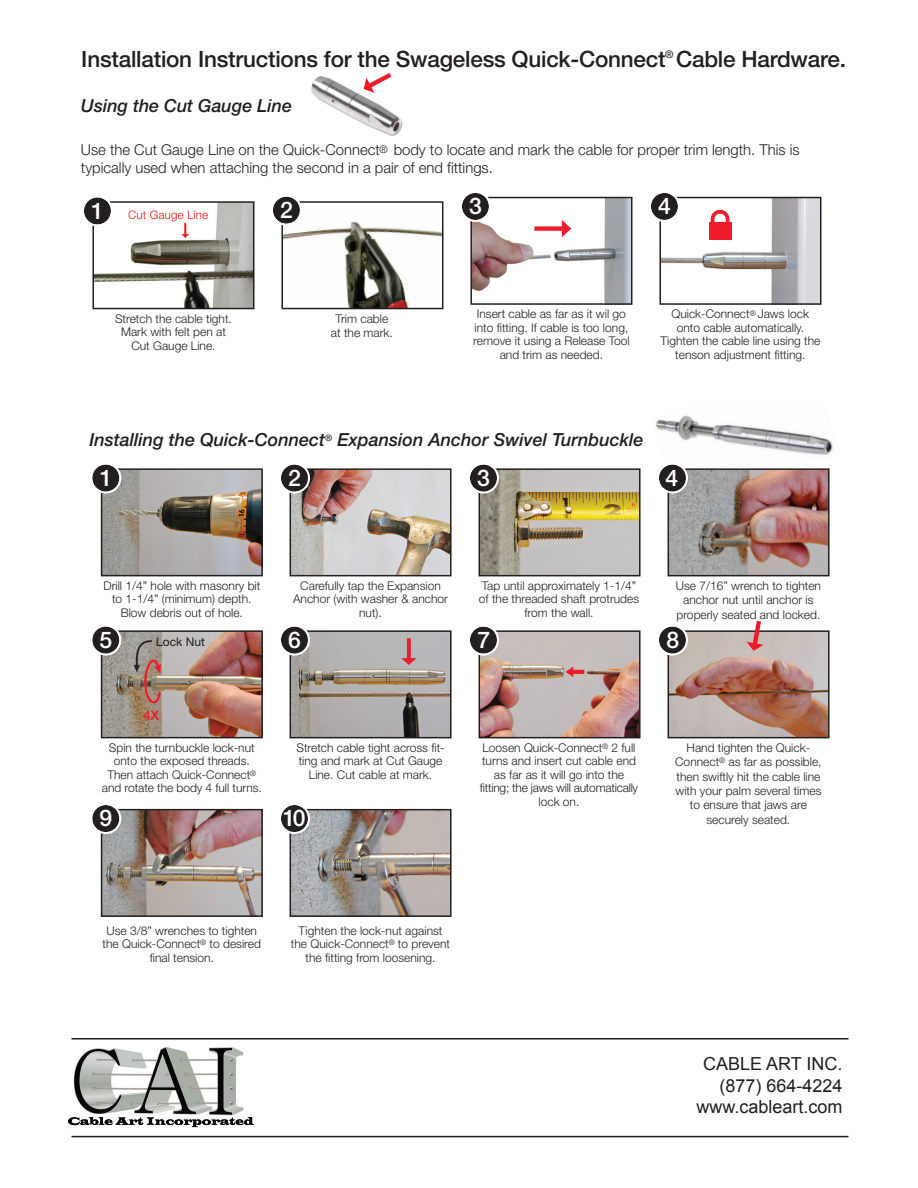
<style>
.page{position:relative;width:918px;height:1188px;background:#fff}
.page>*{position:absolute;margin:0;border:0;box-sizing:border-box;transform-origin:0 0}
.t1{font:500 22.95px "Helvetica Neue";color:#fff}
.t2{font:500 22.5px "Helvetica Neue";letter-spacing:-.01em;color:#231f20}
.t3{font:italic 500 18px "Helvetica Neue";color:#231f20}
.t4{font:18px/21.6px "Arial";color:#231f20;text-align:right}
.t5{font:300 15px/18px "Helvetica Neue";color:#231f20}
.t6{font:500 13.5px "Helvetica Neue";color:#ee1b2d}
.t7{font:300 12px/13.5px "Helvetica Neue";color:#231f20;text-align:center}
.t8{font:12px "Helvetica Neue";color:#231f20}
</style>
<div class="page">
<img style="left:95px;top:204px;width:156px;height:102px">
<div style="left:92px;top:201px;width:162px;height:108px;border:2px solid #231f20"></div>
<svg style="left:84px;top:197px;width:29px;height:29px"></svg>
<img style="left:284px;top:221px;width:156px;height:85px">
<div style="left:281px;top:201px;width:162px;height:108px;border:2px solid #231f20"></div>
<svg style="left:273px;top:196px;width:29px;height:30px"></svg>
<img style="left:473px;top:200px;width:156px;height:102px">
<div style="left:470px;top:197px;width:162px;height:108px;border:2px solid #231f20"></div>
<svg style="left:462px;top:193px;width:29px;height:29px"></svg>
<img style="left:662px;top:200px;width:156px;height:102px">
<div style="left:659px;top:197px;width:162px;height:108px;border:2px solid #231f20"></div>
<svg style="left:651px;top:193px;width:29px;height:29px"></svg>
<img style="left:311px;top:76px;width:92px;height:60px">
<svg style="left:534px;top:220px;width:37px;height:17px"></svg>
<svg style="left:364px;top:73px;width:27px;height:20px"></svg>
<div style="left:709px;top:222px;width:22px;height:18px;background:#ee1b2d"></div>
<svg style="left:710px;top:208px;width:21px;height:14px"></svg>
<img style="left:656px;top:415px;width:177px;height:41px">
<img style="left:104px;top:471px;width:156px;height:102px">
<div style="left:101px;top:468px;width:162px;height:108px;border:2px solid #231f20"></div>
<svg style="left:92px;top:464px;width:29px;height:30px"></svg>
<img style="left:293px;top:471px;width:156px;height:102px">
<div style="left:290px;top:468px;width:162px;height:108px;border:2px solid #231f20"></div>
<svg style="left:281px;top:464px;width:29px;height:30px"></svg>
<img style="left:482px;top:471px;width:156px;height:102px">
<div style="left:479px;top:468px;width:162px;height:108px;border:2px solid #231f20"></div>
<svg style="left:470px;top:464px;width:29px;height:30px"></svg>
<img style="left:671px;top:471px;width:156px;height:102px">
<div style="left:668px;top:468px;width:162px;height:108px;border:2px solid #231f20"></div>
<svg style="left:659px;top:464px;width:29px;height:30px"></svg>
<img style="left:104px;top:633px;width:156px;height:102px">
<div style="left:101px;top:630px;width:162px;height:108px;border:2px solid #231f20"></div>
<svg style="left:92px;top:626px;width:29px;height:30px"></svg>
<img style="left:293px;top:633px;width:156px;height:102px">
<div style="left:290px;top:630px;width:162px;height:108px;border:2px solid #231f20"></div>
<svg style="left:281px;top:626px;width:29px;height:30px"></svg>
<img style="left:104px;top:812px;width:156px;height:102px">
<div style="left:101px;top:809px;width:162px;height:108px;border:2px solid #231f20"></div>
<svg style="left:92px;top:805px;width:29px;height:29px"></svg>
<img style="left:293px;top:812px;width:156px;height:102px">
<div style="left:290px;top:809px;width:162px;height:108px;border:2px solid #231f20"></div>
<svg style="left:281px;top:805px;width:29px;height:29px"></svg>
<img style="left:482px;top:633px;width:156px;height:102px">
<div style="left:479px;top:630px;width:162px;height:108px;border:2px solid #231f20"></div>
<svg style="left:470px;top:626px;width:29px;height:30px"></svg>
<img style="left:671px;top:633px;width:156px;height:102px">
<div style="left:668px;top:630px;width:162px;height:108px;border:2px solid #231f20"></div>
<svg style="left:659px;top:626px;width:29px;height:30px"></svg>
<svg style="left:747px;top:621px;width:16px;height:30px"></svg>
<svg style="left:401px;top:638px;width:15px;height:27px"></svg>
<img style="left:73px;top:1047px;width:171px;height:69px">
<svg style="left:73px;top:1125px;width:168px;height:2px"></svg>
<img style="left:68px;top:1117px;width:186px;height:8px">
<hr style="left:72px;top:1038px;width:777px;height:2px;background:#231f20">
<hr style="left:72px;top:1136px;width:777px;height:1px;background:#231f20">
<h2 class="t2" style="left:81px;top:45px;width:766px">Installation Instructions for the Swageless Quick-Connect<sup>®</sup> Cable Hardware.</h2>
<h3 class="t3" style="left:81px;top:95px;width:212px">Using the Cut Gauge Line</h3>
<p class="t5" style="left:81px;top:140px;width:720px">Use the Cut Gauge Line on the Quick-Connect<sup>®</sup> body to locate and mark the cable for proper trim length. This is typically used when attaching the second in a pair of end fittings.</p>
<h1 class="t1" style="left:91px;top:197px;width:14px">1</h1>
<h1 class="t1" style="left:469px;top:192px;width:14px">3</h1>
<h1 class="t1" style="left:658px;top:192px;width:14px">4</h1>
<h1 class="t1" style="left:280px;top:196px;width:14px">2</h1>
<p class="t7" style="left:115px;top:311px;width:118px">Stretch the cable tight.<br>Mark with felt pen at<br>Cut Gauge Line.</p>
<p class="t7" style="left:331px;top:311px;width:64px;line-height:14.4px">Trim cable at the mark.</p>
<p class="t7" style="left:473px;top:307px;width:158px">Insert cable as far as it wil go into fitting. If cable is too long, remove it using a Release Tool and trim as needed.</p>
<p class="t7" style="left:660px;top:307px;width:162px">Quick-Connect<sup>®</sup> Jaws lock onto cable automatically.<br>Tighten the cable line using the tenson adjustment fitting.</p>
<h3 class="t3" style="left:89px;top:429px;width:556px">Installing the Quick-Connect<sup>®</sup> Expansion Anchor Swivel Turnbuckle</h3>
<h1 class="t1" style="left:100px;top:464px;width:14px">1</h1>
<h1 class="t1" style="left:288px;top:464px;width:14px">2</h1>
<h1 class="t1" style="left:477px;top:464px;width:14px">3</h1>
<h1 class="t1" style="left:666px;top:464px;width:14px">4</h1>
<p class="t7" style="left:103px;top:578px;width:158px">Drill 1/4” hole with masonry bit to 1-1/4” (minimum) depth.<br>Blow debris out of hole.</p>
<p class="t7" style="left:293px;top:578px;width:156px">Carefully tap the Expansion<br>Anchor (with washer &amp; anchor nut).</p>
<p class="t7" style="left:479px;top:578px;width:162px">Tap until approximately 1-1/4” of the threaded shaft protrudes from the wall.</p>
<p class="t7" style="left:676px;top:578px;width:147px;line-height:14.4px">Use 7/16” wrench to tighten anchor nut until anchor is properly seated and locked.</p>
<h1 class="t1" style="left:99px;top:626px;width:14px">5</h1>
<p class="t8" style="left:156px;top:634px;width:50px">Lock Nut</p>
<h1 class="t1" style="left:288px;top:626px;width:14px">6</h1>
<h1 class="t1" style="left:478px;top:626px;width:14px">7</h1>
<h1 class="t1" style="left:666px;top:626px;width:14px">8</h1>
<p class="t6" style="left:143px;top:707px;width:18px">4X</p>
<p class="t7" style="left:102px;top:740px;width:161px">Spin the turnbuckle lock-nut onto the exposed threads.<br>Then attach Quick-Connect<sup>® </sup>and rotate the body 4 full turns.</p>
<h1 class="t1" style="left:99px;top:804px;width:14px">9</h1>
<p class="t7" style="left:296px;top:740px;width:150px">Stretch cable tight across fit&shy;ting and mark at Cut Gauge<br>Line. Cut cable at mark.</p>
<h1 class="t1" style="left:283px;top:804px;width:24px">10</h1>
<p class="t7" style="left:480px;top:740px;width:160px">Loosen Quick-Connect<sup>®</sup> 2 full turns and insert cut cable end as far as it will go into the fitting; the jaws will automatically lock on.</p>
<p class="t7" style="left:675px;top:740px;width:148px;line-height:14.4px">Hand tighten the Quick-<br>Connect<sup>®</sup> as far as possible, then swiftly hit the cable line with your palm several times to ensure that jaws are securely seated.</p>
<p class="t7" style="left:103px;top:923px;width:160px">Use 3/8” wrenches to tighten the Quick-Connect<sup>®</sup> to desired final tension.</p>
<p class="t7" style="left:291px;top:923px;width:161px">Tighten the lock-nut against the Quick-Connect<sup>®</sup> to prevent the fitting from loosening.</p>
<h3 class="t4" style="left:696px;top:1053px;width:148px">CABLE ART INC. (877) 664-4224 www.cableart.com</h3>
</div>
